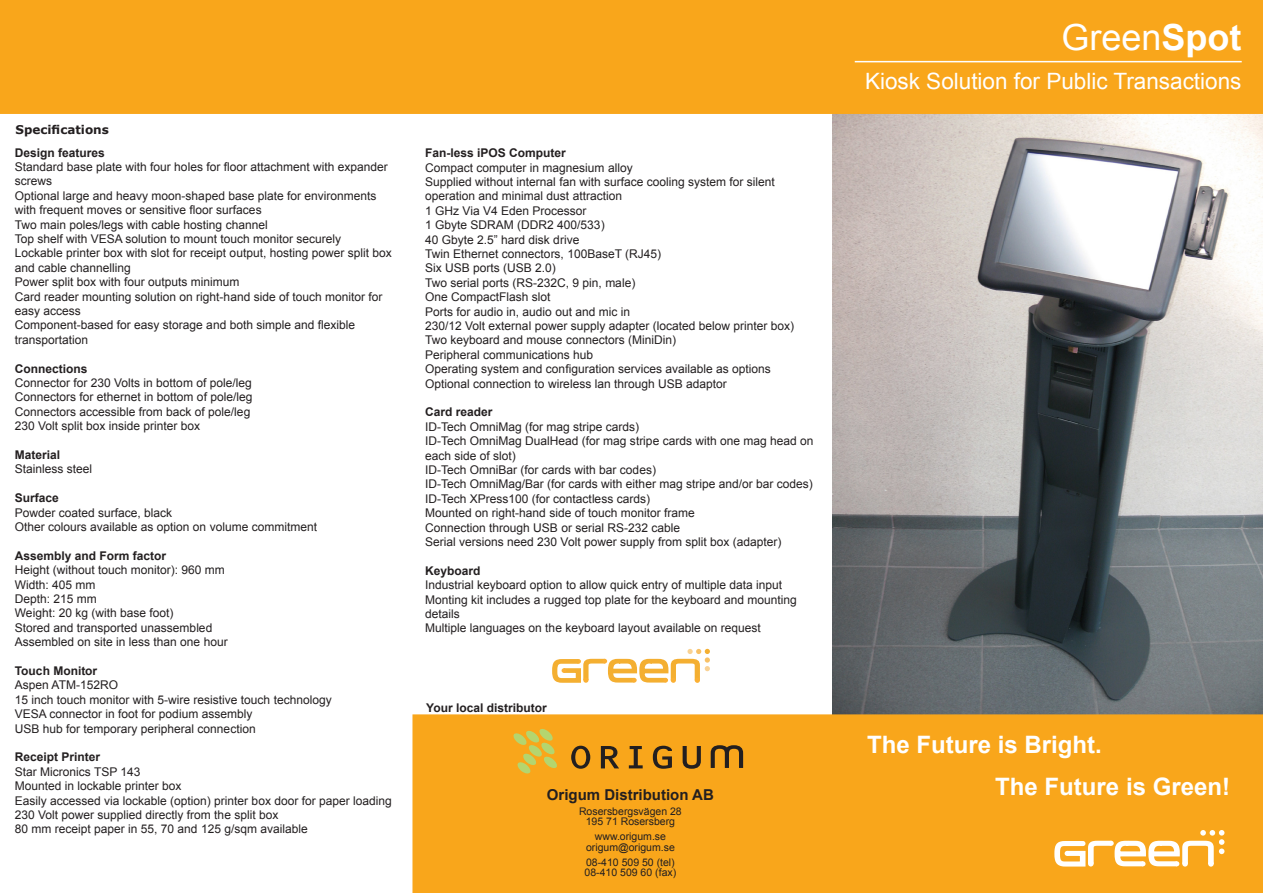
<style>
.page{position:relative;width:1263px;height:893px;background:#fff}
.page>*{position:absolute;margin:0;border:0;box-sizing:border-box;transform-origin:0 0}
.t1{font:36px "Arial";color:#fff}
.t2{font:700 24px "Arial";color:#fff}
.t3{font:22.5px "Arial";color:#fff}
.t4{font:700 15px "Arial";color:#231f20}
.t5{font:12px/14.4px "Arial";color:#231f20}
.t6{font:700 12px "Arial";color:#231f20}
.t7{font:700 12px "Verdana";color:#231f20}
.t8{font:10.5px "Arial";color:#231f20}
.s1{font-weight:700}
</style>
<div class="page">
<img style="left:833px;top:114px;width:430px;height:600px">
<div style="left:413px;top:715px;width:849px;height:177px;background:#f9a61b"></div>
<div style="left:412px;top:714px;width:851px;height:179px;border:2px solid #f9a61b"></div>
<div style="left:0;top:0;width:1263px;height:114px;background:#f9a61b"></div>
<hr style="left:855px;top:61px;width:387px;height:1px;background:#fff">
<svg style="left:513px;top:729px;width:44px;height:44px"></svg>
<svg style="left:711px;top:745px;width:32px;height:23px"></svg>
<svg style="left:571px;top:746px;width:19px;height:23px"></svg>
<svg style="left:601px;top:746px;width:18px;height:22px"></svg>
<svg style="left:629px;top:746px;width:14px;height:22px"></svg>
<svg style="left:653px;top:746px;width:19px;height:23px"></svg>
<svg style="left:683px;top:746px;width:18px;height:23px"></svg>
<svg style="left:1054px;top:830px;width:170px;height:37px"></svg>
<svg style="left:552px;top:649px;width:158px;height:34px"></svg>
<p class="t7" style="left:16px;top:122px;width:95px">Specifications</p>
<p class="t6" style="left:15px;top:144px;width:92px">Design features</p>
<p class="t5" style="left:15px;top:160px;width:374px">Standard base plate with four holes for floor attachment with expander screws</p>
<p class="t5" style="left:15px;top:188px;width:363px">Optional large and heavy moon-shaped base plate for environments with frequent moves or sensitive floor surfaces</p>
<p class="t5" style="left:15px;top:217px;width:254px">Two main poles/legs with cable hosting channel</p>
<p class="t5" style="left:15px;top:232px;width:328px">Top shelf with VESA solution to mount touch monitor securely</p>
<p class="t5" style="left:15px;top:246px;width:378px">Lockable printer box with slot for receipt output, hosting power split box and cable channelling</p>
<p class="t5" style="left:15px;top:275px;width:226px">Power split box with four outputs minimum</p>
<p class="t5" style="left:15px;top:289px;width:369px">Card reader mounting solution on right-hand side of touch monitor for easy access</p>
<p class="t5" style="left:15px;top:318px;width:342px">Component-based for easy storage and both simple and flexible</p>
<p class="t5" style="left:15px;top:332px;width:75px">transportation</p>
<p class="t6" style="left:15px;top:360px;width:74px">Connections</p>
<p class="t5" style="left:15px;top:376px;width:238px">Connector for 230 Volts in bottom of pole/leg</p>
<p class="t5" style="left:15px;top:390px;width:239px">Connectors for ethernet in bottom of pole/leg</p>
<p class="t5" style="left:15px;top:404px;width:237px">Connectors accessible from back of pole/leg</p>
<p class="t5" style="left:15px;top:419px;width:187px">230 Volt split box inside printer box</p>
<p class="t6" style="left:15px;top:447px;width:47px">Material</p>
<p class="t5" style="left:15px;top:462px;width:79px">Stainless steel</p>
<p class="t6" style="left:15px;top:490px;width:46px">Surface</p>
<p class="t5" style="left:15px;top:505px;width:159px">Powder coated surface, black</p>
<p class="t5" style="left:15px;top:520px;width:304px">Other colours available as option on volume commitment</p>
<p class="t6" style="left:15px;top:548px;width:153px">Assembly and Form factor</p>
<p class="t5" style="left:15px;top:563px;width:212px">Height (without touch monitor): 960 mm</p>
<p class="t5" style="left:15px;top:577px;width:82px">Width: 405 mm</p>
<p class="t5" style="left:15px;top:592px;width:84px">Depth: 215 mm</p>
<p class="t5" style="left:15px;top:606px;width:160px">Weight: 20 kg (with base foot)</p>
<p class="t5" style="left:15px;top:620px;width:199px">Stored and transported unassembled</p>
<p class="t5" style="left:15px;top:635px;width:214px">Assembled on site in less than one hour</p>
<p class="t6" style="left:15px;top:663px;width:84px">Touch Monitor</p>
<p class="t5" style="left:15px;top:678px;width:105px">Aspen ATM-152RO</p>
<p class="t5" style="left:15px;top:692px;width:318px">15 inch touch monitor with 5-wire resistive touch technology</p>
<p class="t5" style="left:15px;top:707px;width:239px">VESA connector in foot for podium assembly</p>
<p class="t5" style="left:15px;top:721px;width:242px">USB hub for temporary peripheral connection</p>
<p class="t6" style="left:15px;top:749px;width:87px">Receipt Printer</p>
<p class="t5" style="left:15px;top:764px;width:127px">Star Micronics TSP 143</p>
<p class="t5" style="left:15px;top:779px;width:168px">Mounted in lockable printer box</p>
<p class="t5" style="left:15px;top:793px;width:378px">Easily accessed via lockable (option) printer box door for paper loading</p>
<p class="t5" style="left:15px;top:808px;width:265px">230 Volt power supplied directly from the split box</p>
<p class="t5" style="left:15px;top:822px;width:294px">80 mm receipt paper in 55, 70 and 125 g/sqm available</p>
<p class="t6" style="left:425px;top:145px;width:142px">Fan-less iPOS Computer</p>
<p class="t5" style="left:425px;top:160px;width:209px">Compact computer in magnesium alloy</p>
<p class="t5" style="left:425px;top:175px;width:351px">Supplied without internal fan with surface cooling system for silent</p>
<p class="t5" style="left:425px;top:189px;width:198px">operation and minimal dust attraction</p>
<p class="t5" style="left:425px;top:204px;width:163px">1 GHz Via V4 Eden Processor</p>
<p class="t5" style="left:425px;top:218px;width:181px">1 Gbyte SDRAM (DDR2 400/533)</p>
<p class="t5" style="left:425px;top:232px;width:156px">40 Gbyte 2.5” hard disk drive</p>
<p class="t5" style="left:425px;top:247px;width:237px">Twin Ethernet connectors, 100BaseT (RJ45)</p>
<p class="t5" style="left:425px;top:261px;width:132px">Six USB ports (USB 2.0)</p>
<p class="t5" style="left:425px;top:276px;width:212px">Two serial ports (RS-232C, 9 pin, male)</p>
<p class="t5" style="left:425px;top:290px;width:127px">One CompactFlash slot</p>
<p class="t5" style="left:425px;top:304px;width:206px">Ports for audio in, audio out and mic in</p>
<p class="t5" style="left:425px;top:319px;width:370px">230/12 Volt external power supply adapter (located below printer box)</p>
<p class="t5" style="left:425px;top:333px;width:252px">Two keyboard and mouse connectors (MiniDin)</p>
<p class="t5" style="left:425px;top:348px;width:170px">Peripheral communications hub</p>
<p class="t5" style="left:425px;top:362px;width:347px">Operating system and configuration services available as options</p>
<p class="t5" style="left:425px;top:376px;width:303px">Optional connection to wireless lan through USB adaptor</p>
<p class="t6" style="left:425px;top:404px;width:69px">Card reader</p>
<p class="t5" style="left:425px;top:420px;width:216px">ID-Tech OmniMag (for mag stripe cards)</p>
<p class="t5" style="left:425px;top:434px;width:390px">ID-Tech OmniMag DualHead (for mag stripe cards with one mag head on each side of slot)</p>
<p class="t5" style="left:425px;top:463px;width:232px">ID-Tech OmniBar (for cards with bar codes)</p>
<p class="t5" style="left:425px;top:477px;width:389px">ID-Tech OmniMag/Bar (for cards with either mag stripe and/or bar codes)</p>
<p class="t5" style="left:425px;top:492px;width:226px">ID-Tech XPress100 (for contactless cards)</p>
<p class="t5" style="left:425px;top:506px;width:271px">Mounted on right-hand side of touch monitor frame</p>
<p class="t5" style="left:425px;top:520px;width:256px">Connection through USB or serial RS-232 cable</p>
<p class="t5" style="left:425px;top:535px;width:358px">Serial versions need 230 Volt power supply from split box (adapter)</p>
<p class="t6" style="left:425px;top:563px;width:57px">Keyboard</p>
<p class="t5" style="left:425px;top:578px;width:358px">Industrial keyboard option to allow quick entry of multiple data input</p>
<p class="t5" style="left:425px;top:592px;width:373px">Monting kit includes a rugged top plate for the keyboard and mounting details</p>
<p class="t5" style="left:425px;top:621px;width:337px">Multiple languages on the keyboard layout available on request</p>
<p class="t6" style="left:426px;top:700px;width:122px">Your local distributor</p>
<p class="t4" style="left:547px;top:785px;width:168px">Origum Distribution AB</p>
<p class="t8" style="left:579px;top:804px;width:104px">Rosersbergsvägen 28</p>
<p class="t8" style="left:586px;top:815px;width:91px">195 71 Rosersberg</p>
<p class="t8" style="left:595px;top:830px;width:73px">www.origum.se</p>
<p class="t8" style="left:586px;top:840px;width:90px">origum@origum.se</p>
<p class="t8" style="left:586px;top:855px;width:90px">08-410 509 50 (tel)</p>
<p class="t8" style="left:585px;top:866px;width:93px">08-410 509 60 (fax)</p>
<p class="t1" style="left:1061px;top:13px;width:182px">Green<span class="s1">Spot</span></p>
<p class="t3" style="left:865px;top:66px;width:378px">Kiosk Solution for Public Transactions</p>
<p class="t2" style="left:867px;top:728px;width:236px">The Future is Bright.</p>
<p class="t2" style="left:995px;top:770px;width:236px">The Future is Green!</p>
</div>
